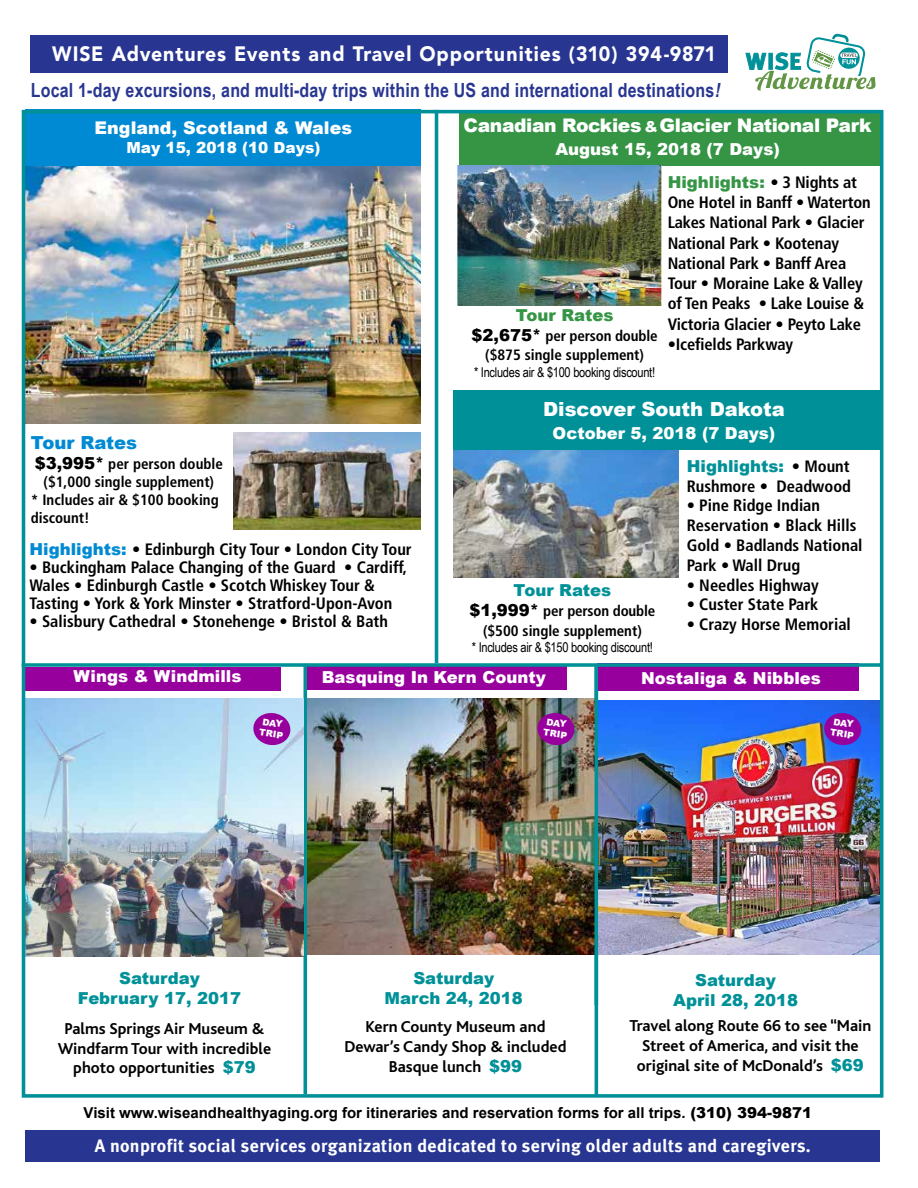
<style>
.page{position:relative;width:918px;height:1188px;background:#fff}
.page>*{position:absolute;margin:0;border:0;box-sizing:border-box;transform-origin:0 0}
.t1{font:900 20.7px "Avenir";letter-spacing:.045em;color:#fff;scale:.94 1}
.t2{font:700 19.5px "Arial Narrow";letter-spacing:.01em;color:#283691}
.t3{font:900 19.5px "Arial";color:#fff}
.t4{font:900 18.75px "Arial";letter-spacing:-.02em;color:#fff}
.t5{font:700 18px "Meta Plus";letter-spacing:.02em;color:#fff}
.t6{font:900 18px "Arial";color:#008ad3}
.t7{font:900 17.55px "Arial";color:#fff}
.t8{font:700 condensed 16.5px/20.2px "Frutiger";color:#000}
.t9{font:700 16.5px/19.8px "Bliss";color:#000;text-align:center}
.t10{font:900 16.5px "Arial";color:#fff}
.t11{font:900 16.5px/19.8px "Arial";color:#009198;text-align:center}
.t12{font:900 16.5px "Arial";color:#359545}
.t13{font:900 15.3px "Arial";color:#fff}
.t14{font:700 condensed 15px/19.8px "Frutiger";color:#000;text-align:center}
.t15{font:700 15px "Arial";color:#000}
.t16{font:13.5px "Arial Narrow";letter-spacing:-.02em;color:#000}
.t17{font:900 9.15px/10.9px "Arial";color:#fff}
.s1{font-style:italic}
.s2{font-size:15px}
.s3{font-family:"Arial";font-weight:900;font-stretch:normal;font-size:16.5px}
.s4{font-family:"Frutiger";font-weight:700;font-stretch:condensed;color:#000}
.s5{font-family:"Arial";font-weight:900;font-stretch:normal;color:#008ad3}
.s6{font-family:"Arial";font-weight:900;color:#009198}
.s7{font-weight:900}
</style>
<div class="page">
<div style="left:25px;top:1130px;width:855px;height:32px;background:#283691"></div>
<div style="left:30px;top:35px;width:697px;height:38px;background:#283691"></div>
<svg style="left:745px;top:33px;width:131px;height:58px"></svg>
<div style="left:459px;top:110px;width:424px;height:55px;background:#359545"></div>
<hr style="left:435px;top:110px;width:3px;height:553px;background:#009198">
<div style="left:25px;top:667px;width:256px;height:23px;background:#97009d"></div>
<img style="left:458px;top:165px;width:204px;height:140px">
<div style="left:453px;top:390px;width:430px;height:60px;background:#009198"></div>
<img style="left:453px;top:450px;width:226px;height:128px">
<hr style="left:304px;top:664px;width:3px;height:430px;background:#009198">
<hr style="left:595px;top:665px;width:3px;height:431px;background:#009198">
<div style="left:307px;top:664px;width:260px;height:26px;background:#97009d"></div>
<div style="left:597px;top:664px;width:261px;height:27px;background:#97009d"></div>
<img style="left:27px;top:699px;width:277px;height:257px">
<img style="left:307px;top:699px;width:288px;height:256px">
<img style="left:598px;top:700px;width:280px;height:255px">
<svg style="left:252px;top:712px;width:39px;height:34px"></svg>
<svg style="left:536px;top:712px;width:39px;height:34px"></svg>
<svg style="left:823px;top:712px;width:39px;height:34px"></svg>
<img style="left:27px;top:166px;width:393px;height:257px">
<div style="left:25px;top:110px;width:395px;height:56px;background:#008ad3"></div>
<img style="left:234px;top:432px;width:186px;height:97px">
<svg style="left:27px;top:663px;width:851px;height:4px;fill:#009198"></svg>
<div style="left:22px;top:110px;width:861px;height:988px;border:4px solid #009198"></div>
<hr style="left:595px;top:667px;width:3px;height:338px;background:#009198">
<p class="t1" style="left:52px;top:41px;width:708px">WISE Adventures Events and Travel Opportunities (310) 394-9871</p>
<p class="t2" style="left:31px;top:76px;width:695px">Local 1-day excursions, and multi-day trips within the US and international destinations<span class="s1">!</span></p>
<p class="t4" style="left:464px;top:112px;width:410px">Canadian Rockies <span class="s2">&amp;</span> Glacier National Park</p>
<p class="t10" style="left:555px;top:137px;width:226px">August 15, 2018 (7 Days)</p>
<p class="t7" style="left:95px;top:115px;width:259px">England, Scotland &amp; Wales</p>
<p class="t13" style="left:126px;top:137px;width:196px">May 15, 2018 (10 Days)</p>
<p class="t12" style="left:516px;top:303px;width:99px">Tour Rates</p>
<p class="t14" style="left:472px;top:325px;width:188px"><span class="s3">$2,675*</span> per person double ($875 single supplement)</p>
<p class="t16" style="left:474px;top:362px;width:183px">* Includes air &amp; $100 booking discount!</p>
<p class="t12" style="left:668px;top:170px;width:191px">Highlights: <span class="s4">• 3 Nights at</span></p>
<p class="t8" style="left:668px;top:192px;width:205px">One Hotel in Banff • Waterton<br>Lakes National Park • Glacier<br>National Park • Kootenay<br>National Park • Banff Area<br>Tour • Moraine Lake &amp; Valley of Ten Peaks • Lake Louise &amp;<br>Victoria Glacier • Peyto Lake</p>
<p class="t8" style="left:668px;top:334px;width:127px">•Icefields Parkway</p>
<p class="t3" style="left:543px;top:395px;width:243px">Discover South Dakota</p>
<p class="t10" style="left:553px;top:421px;width:224px">October 5, 2018 (7 Days)</p>
<p class="t6" style="left:31px;top:429px;width:108px">Tour Rates</p>
<p class="t14" style="left:35px;top:454px;width:190px"><span class="s3">$3,995*</span> per person double</p>
<p class="t14" style="left:44px;top:472px;width:172px">($1,000 single supplement)</p>
<p class="t14" style="left:31px;top:490px;width:189px">* Includes air &amp; $100 booking</p>
<p class="t14" style="left:31px;top:508px;width:60px">discount!</p>
<p class="t11" style="left:687px;top:456px;width:164px">Highlights: <span class="s4">• Mount</span></p>
<p class="t8" style="left:687px;top:476px;width:166px">Rushmore • Deadwood</p>
<p class="t8" style="left:687px;top:496px;width:177px;line-height:19.8px">• Pine Ridge Indian<br>Reservation • Black Hills<br>Gold • Badlands National<br>Park • Wall Drug</p>
<p class="t8" style="left:687px;top:575px;width:134px">• Needles Highway</p>
<p class="t8" style="left:687px;top:595px;width:133px">• Custer State Park</p>
<p class="t8" style="left:687px;top:614px;width:166px">• Crazy Horse Memorial</p>
<p class="t8" style="left:30px;top:539px;width:384px"><span class="s5">Highlights:</span> • Edinburgh City Tour • London City Tour</p>
<p class="t8" style="left:30px;top:558px;width:379px;line-height:18px">• Buckingham Palace Changing of the Guard • Cardiff,<br>Wales • Edinburgh Castle • Scotch Whiskey Tour &amp;<br>Tasting • York &amp; York Minster • Stratford-Upon-Avon</p>
<p class="t8" style="left:30px;top:611px;width:360px">• Salisbury Cathedral • Stonehenge • Bristol &amp; Bath</p>
<p class="t11" style="left:514px;top:580px;width:99px">Tour Rates</p>
<p class="t14" style="left:469px;top:601px;width:188px"><span class="s3">$1,999*</span> per person double ($500 single supplement)</p>
<p class="t16" style="left:472px;top:638px;width:183px">* Includes air &amp; $150 booking discount!</p>
<p class="t10" style="left:322px;top:665px;width:225px">Basquing In Kern County</p>
<p class="t10" style="left:641px;top:666px;width:181px">Nostaliga &amp; Nibbles</p>
<p class="t10" style="left:74px;top:664px;width:169px">Wings &amp; Windmills</p>
<p class="t17" style="left:262px;top:715px;width:25px;rotate:8deg">DAY<br>TRIP</p>
<p class="t17" style="left:546px;top:715px;width:25px;rotate:8deg">DAY<br>TRIP</p>
<p class="t17" style="left:833px;top:715px;width:25px;rotate:8deg">DAY<br>TRIP</p>
<p class="t11" style="left:78px;top:968px;width:165px">Saturday<br>February 17, 2017</p>
<p class="t9" style="left:58px;top:1019px;width:215px">Palms Springs Air Museum &amp;<br>Windfarm Tour with incredible photo opportunities <span class="s6">$79</span></p>
<p class="t11" style="left:385px;top:968px;width:140px">Saturday<br>March 24, 2018</p>
<p class="t9" style="left:344px;top:1017px;width:223px">Kern County Museum and<br>Dewar’s Candy Shop &amp; included<br>Basque lunch <span class="s6">$99</span></p>
<p class="t11" style="left:673px;top:970px;width:126px">Saturday<br>April 28, 2018</p>
<p class="t9" style="left:629px;top:1016px;width:244px">Travel along Route 66 to see “Main<br>Street of America, and visit the original site of McDonald’s <span class="s6">$69</span></p>
<p class="t15" style="left:84px;top:1103px;width:730px">Visit www.wiseandhealthyaging.org for itineraries and reservation forms for all trips. <span class="s7">(310) 394-9871</span></p>
<p class="t5" style="left:95px;top:1136px;width:717px">A nonprofit social services organization dedicated to serving older adults and caregivers.</p>
</div>
